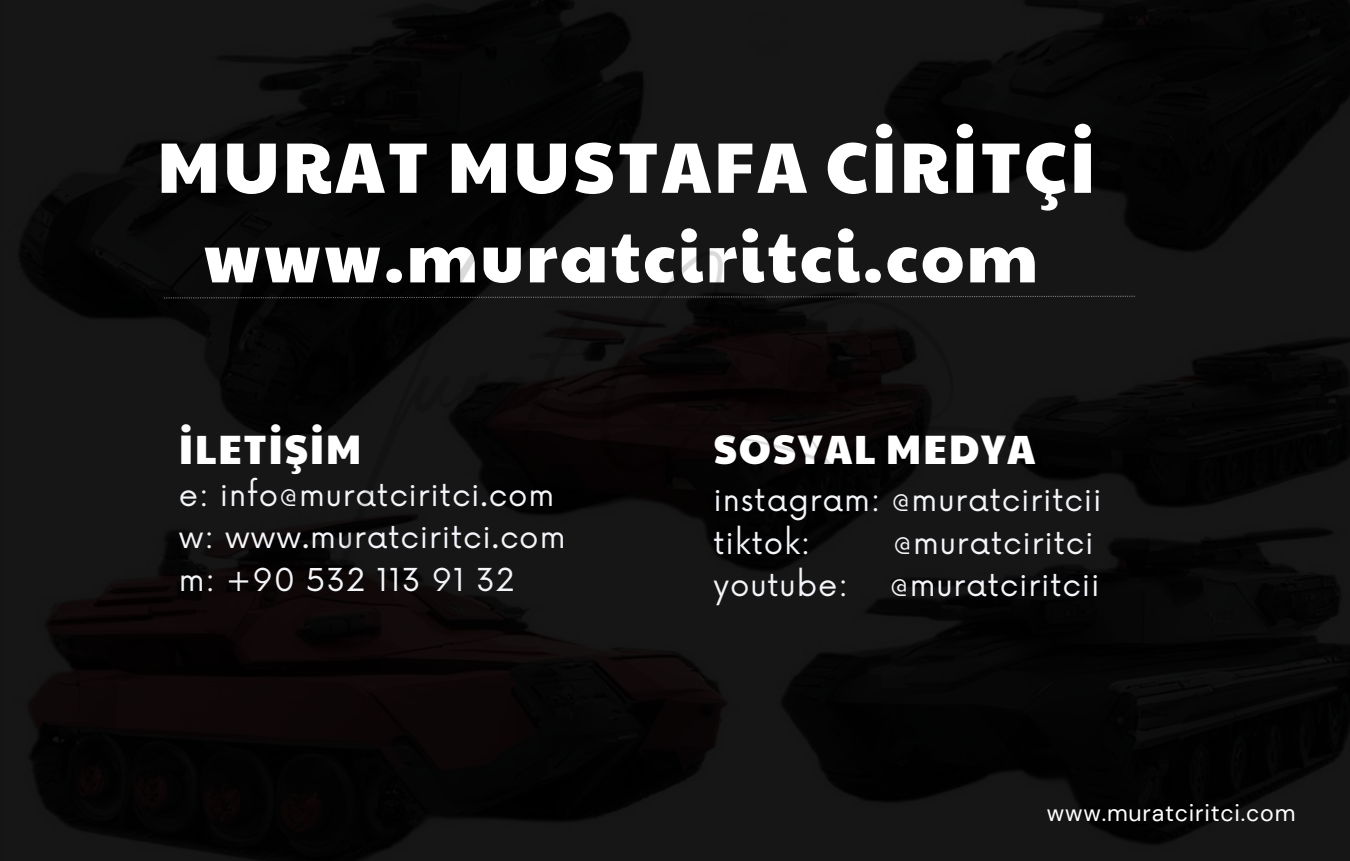
<style>
.page{position:relative;width:1350px;height:861px;background:#fff}
.page>*{position:absolute;margin:0;border:0;box-sizing:border-box;transform-origin:0 0}
.t1{font:71.55px "Paytone One";letter-spacing:.035em;color:#fff}
.t2{font:69.45px "Paytone One";letter-spacing:.035em;color:#fff}
.t3{font:40.35px "Paytone One";letter-spacing:.035em;color:#fff}
.t4{font:30.75px/42.6px "Now";letter-spacing:.03em;color:#f3f5f9}
.t5{font:23.1px "DM Sans";letter-spacing:.035em;color:#fff}
</style>
<div class="page">
<img style="left:0;top:0;width:1350px;height:861px">
<svg style="left:164px;top:296px;width:971px;height:2px"></svg>
<img style="left:271px;top:28px;width:756px;height:756px">
<h1 class="t1" style="left:157px;top:113px;width:940px">MURAT MUSTAFA CİRİTÇİ</h1>
<h4 class="t2" style="left:203px;top:205px;width:836px">www.muratciritci.com</h4>
<h3 class="t3" style="left:179px;top:419px;width:184px">İLETİŞİM</h3>
<h3 class="t3" style="left:713px;top:419px;width:324px">SOSYAL MEDYA</h3>
<p class="t4" style="left:179px;top:475px;width:388px">e: i nfo@muratci ritci.com w: www.muratci ritci.com m: +90 532 113 91 32</p>
<h2 class="t4" style="left:713px;top:480px;width:384px">i nstagram: @muratci ritci i ti ktok:</h2>
<h2 class="t4" style="left:893px;top:523px;width:197px">@muratci ritci</h2>
<h2 class="t4" style="left:713px;top:565px;width:136px">youtube:</h2>
<h2 class="t4" style="left:890px;top:565px;width:206px">@muratci ritci i</h2>
<p class="t5" style="left:1047px;top:798px;width:250px">www.muratciritci.com</p>
</div>
